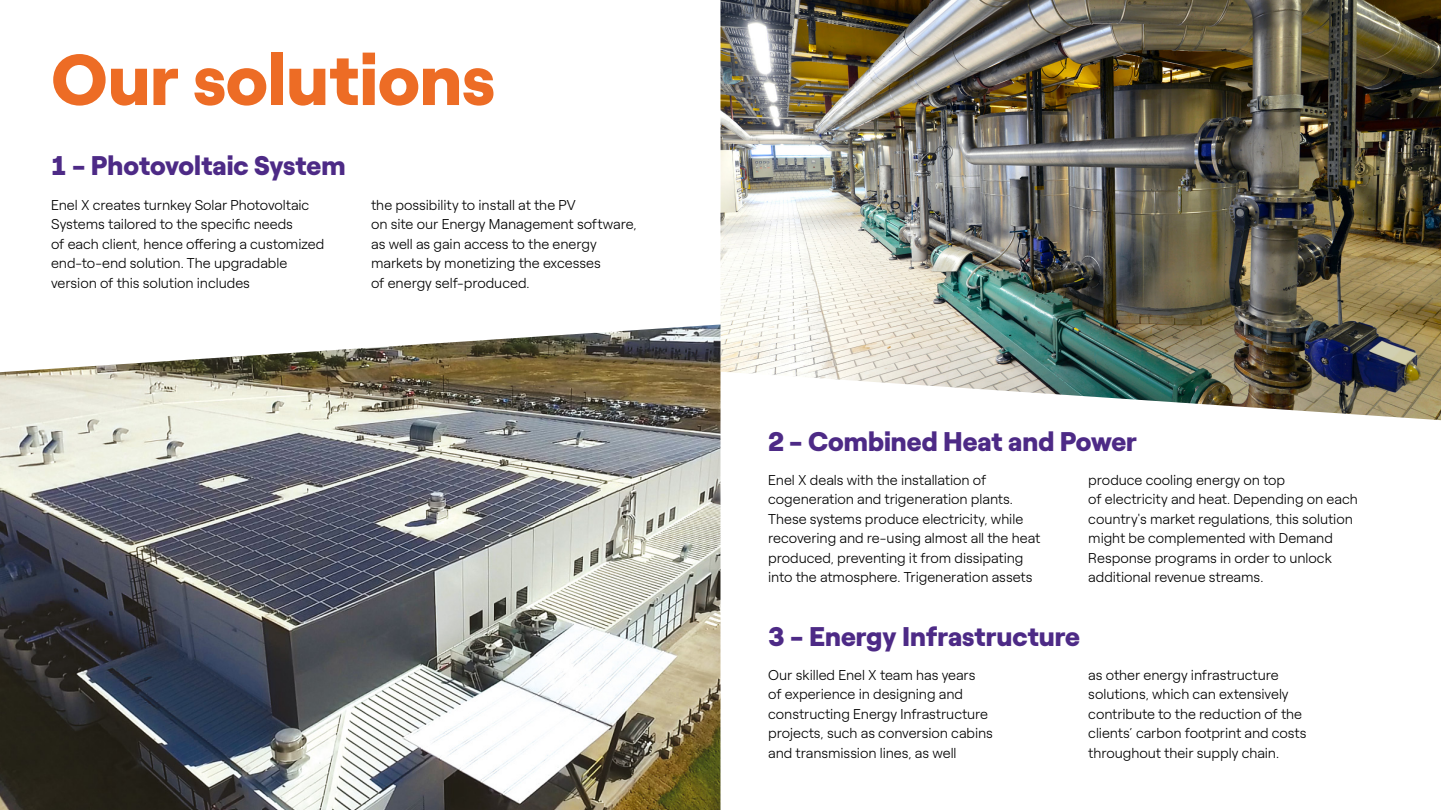
<style>
.page{position:relative;width:1441px;height:810px;background:#fff}
.page>*{position:absolute;margin:0;border:0;box-sizing:border-box;transform-origin:0 0}
.t1{font:900 72px "Roobert ENEL";color:#ed6c25}
.t2{font:900 27px "Roobert ENEL";color:#4d2a86}
.t3{font:300 14.25px/19.5px "Roobert ENEL";letter-spacing:-.005em;color:#000}
</style>
<div class="page">
<img style="left:720px;top:0;width:720px;height:420px">
<img style="left:0;top:324px;width:720px;height:486px">
<h1 class="t1" style="left:51px;top:23px;width:445px">Our solutions</h1>
<h2 class="t2" style="left:51px;top:145px;width:296px">1 - Photovoltaic System</h2>
<p class="t3" style="left:51px;top:194px;width:275px">Enel X creates turnkey Solar Photovoltaic Systems tailored to the specific needs<br>of each client, hence offering a customized end-to-end solution. The upgradable version of this solution includes</p>
<p class="t3" style="left:371px;top:194px;width:267px">the possibility to install at the PV<br>on site our Energy Management software, as well as gain access to the energy markets by monetizing the excesses<br>of energy self-produced.</p>
<h2 class="t2" style="left:768px;top:420px;width:370px">2 - Combined Heat and Power</h2>
<p class="t3" style="left:768px;top:469px;width:273px">Enel X deals with the installation of cogeneration and trigeneration plants.<br>These systems produce electricity, while recovering and re-using almost all the heat produced, preventing it from dissipating into the atmosphere. Trigeneration assets</p>
<p class="t3" style="left:1088px;top:469px;width:271px">produce cooling energy on top<br>of electricity and heat. Depending on each country's market regulations, this solution might be complemented with Demand Response programs in order to unlock additional revenue streams.</p>
<h2 class="t2" style="left:768px;top:615px;width:313px">3 - Energy Infrastructure</h2>
<p class="t3" style="left:768px;top:664px;width:226px">Our skilled Enel X team has years<br>of experience in designing and constructing Energy Infrastructure projects, such as conversion cabins and transmission lines, as well</p>
<p class="t3" style="left:1088px;top:664px;width:220px">as other energy infrastructure solutions, which can extensively contribute to the reduction of the clients’ carbon footprint and costs throughout their supply chain.</p>
</div>
